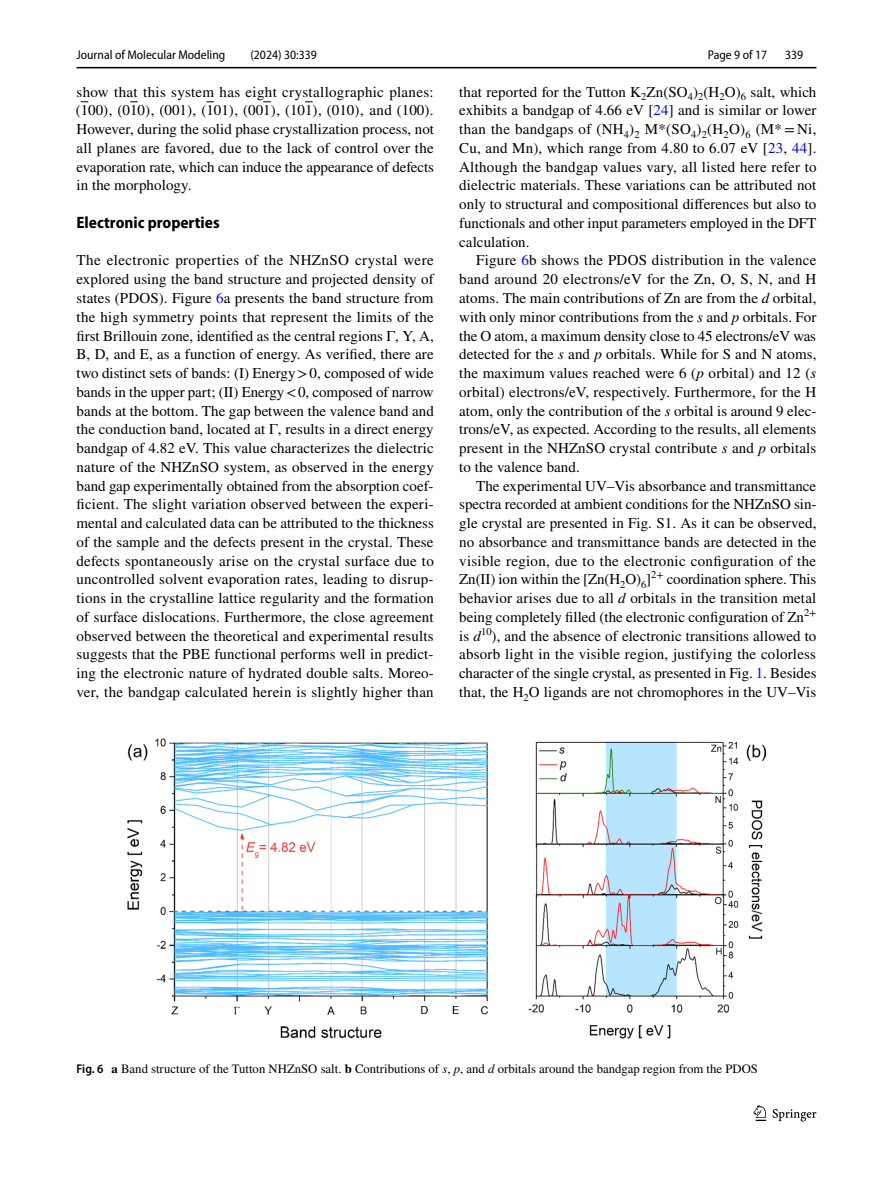
<style>
.page{position:relative;width:893px;height:1187px;background:#fff}
.page>*{position:absolute;margin:0;border:0;box-sizing:border-box;transform-origin:0 0}
.t1{font:700 semi-condensed 16.5px "Myriad Pro";color:#000}
.t2{font:15px/18.8px "STIX";letter-spacing:.005em;color:#000;text-align:justify}
.t3{font:12.75px "STIX";color:#000}
.t4{font:semi-condensed 12.75px "Myriad Pro";color:#000}
.s1{font-family:"STIX Math Regular 8"}
.s2{font-family:"STIX General Regular 24"}
.s3{font-family:"STIX Math Regular 9"}
.s4{font-family:"STIX General Regular 25"}
.s5{font-family:"STIX Math Regular 10"}
.s6{font-family:"STIX General Regular 26"}
.s7{font-family:"STIX Math Regular 11"}
.s8{font-family:"STIX General Regular 27"}
.s9{font-family:"STIX Math Regular 4"}
.s10{font-family:"STIX General Regular 20"}
.s11{font-family:"STIX Math Regular 5"}
.s12{font-family:"STIX General Regular 21"}
.s13{font-family:"STIX Math Regular 6"}
.s14{font-family:"STIX General Regular 22"}
.s15{font-family:"STIX Math Regular 7"}
.s16{font-family:"STIX General Regular 23"}
.s17{color:#00f}
.s18{font-style:italic}
.s19{font-family:"Myriad Pro";font-weight:600;font-stretch:semi-condensed}
.s20{font-weight:700}
</style>
<div class="page">
<hr style="left:77px;top:67px;width:739px;height:1px;background:#000">
<svg style="left:753px;top:1105px;width:13px;height:15px"></svg>
<svg style="left:773px;top:1109px;width:43px;height:12px"></svg>
<img style="left:128px;top:738px;width:637px;height:300px">
<p class="t4" style="left:77px;top:48px;width:150px">Journal of Molecular Modeling</p>
<p class="t4" style="left:250px;top:48px;width:68px">(2024) 30:339</p>
<p class="t4" style="left:708px;top:48px;width:61px">Page 9 of 17</p>
<p class="t4" style="left:785px;top:48px;width:20px">339</p>
<p class="t2" style="left:76px;top:83px;width:360px">show that this system has eight crystallographic planes: <span class="s1">(</span><span class="s2">100</span><span class="s1">)</span>, <span class="s3">(</span><span class="s4">010</span><span class="s3">)</span>, <span class="s5">(</span><span class="s6">001</span><span class="s5">)</span>, <span class="s7">(</span><span class="s8">101</span><span class="s7">)</span>, <span class="s9">(</span><span class="s10">001</span><span class="s9">)</span>, <span class="s11">(</span><span class="s12">101</span><span class="s11">)</span>, <span class="s13">(</span><span class="s14">010</span><span class="s13">)</span>, and <span class="s15">(</span><span class="s16">100</span><span class="s15">)</span>.<br>However, during the solid phase crystallization process, not all planes are favored, due to the lack of control over the evaporation rate, which can induce the appearance of defects in the morphology.</p>
<p class="t1" style="left:77px;top:213px;width:145px">Electronic properties</p>
<p class="t2" style="left:77px;top:252px;width:359px">The electronic properties of the NHZnSO crystal were explored using the band structure and projected density of states (PDOS). Figure <span class="s17">6</span>a presents the band structure from the high symmetry points that represent the limits of the first Brillouin zone, identified as the central regions Γ, Y, A, B, D, and E, as a function of energy. As verified, there are two distinct sets of bands: (I) Energy&gt;0, composed of wide bands in the upper part; (II) Energy&lt;0, composed of narrow bands at the bottom. The gap between the valence band and the conduction band, located at Γ, results in a direct energy bandgap of 4.82 eV. This value characterizes the dielectric nature of the NHZnSO system, as observed in the energy band gap experimentally obtained from the absorption coef&shy;ficient. The slight variation observed between the experi&shy;mental and calculated data can be attributed to the thickness of the sample and the defects present in the crystal. These defects spontaneously arise on the crystal surface due to uncontrolled solvent evaporation rates, leading to disrup&shy;tions in the crystalline lattice regularity and the formation of surface dislocations. Furthermore, the close agreement observed between the theoretical and experimental results suggests that the PBE functional performs well in predict&shy;ing the electronic nature of hydrated double salts. Moreo&shy;ver, the bandgap calculated herein is slightly higher than</p>
<p class="t2" style="left:459px;top:83px;width:359px">that reported for the Tutton K<sub>2</sub>Zn(SO<sub>4</sub>)<sub>2</sub>(H<sub>2</sub>O)<sub>6</sub> salt, which exhibits a bandgap of 4.66 eV [<span class="s17">24</span>] and is similar or lower than the bandgaps of (NH<sub>4</sub>)<sub>2</sub> M*(SO<sub>4</sub>)<sub>2</sub>(H<sub>2</sub>O)<sub>6</sub> (M*= Ni, Cu, and Mn), which range from 4.80 to 6.07 eV [<span class="s17">23</span>, <span class="s17">44</span>].<br>Although the bandgap values vary, all listed here refer to dielectric materials. These variations can be attributed not only to structural and compositional differences but also to functionals and other input parameters employed in the DFT calculation.</p>
<p class="t2" style="left:459px;top:252px;width:359px;text-indent:17px">Figure <span class="s17">6</span>b shows the PDOS distribution in the valence band around 20 electrons/eV for the Zn, O, S, N, and H atoms. The main contributions of Zn are from the <span class="s18">d</span> orbital, with only minor contributions from the <span class="s18">s</span> and <span class="s18">p</span> orbitals. For the O atom, a maximum density close to 45 electrons/eV was detected for the <span class="s18">s</span> and <span class="s18">p</span> orbitals. While for S and N atoms, the maximum values reached were 6 (<span class="s18">p</span> orbital) and 12 (<span class="s18">s </span>orbital) electrons/eV, respectively. Furthermore, for the H atom, only the contribution of the <span class="s18">s</span> orbital is around 9 elec&shy;trons/eV, as expected. According to the results, all elements present in the NHZnSO crystal contribute <span class="s18">s</span> and <span class="s18">p</span> orbitals to the valence band.</p>
<p class="t2" style="left:459px;top:477px;width:359px;text-indent:17px">The experimental UV–Vis absorbance and transmittance spectra recorded at ambient conditions for the NHZnSO sin&shy;gle crystal are presented in Fig. S1. As it can be observed, no absorbance and transmittance bands are detected in the visible region, due to the electronic configuration of the Zn(II) ion within the [Zn(H<sub>2</sub>O)<sub>6</sub>]<sup>2+</sup> coordination sphere. This behavior arises due to all <span class="s18">d</span> orbitals in the transition metal being completely filled (the electronic configuration of Zn<sup>2+ </sup>is <span class="s18">d</span><sup>10</sup>), and the absence of electronic transitions allowed to absorb light in the visible region, justifying the colorless character of the single crystal, as presented in Fig. <span class="s17">1</span>. Besides that, the H<sub>2</sub>O ligands are not chromophores in the UV–Vis</p>
<p class="t3" style="left:77px;top:1060px;width:683px"><span class="s19">Fig. 6</span> <span class="s20">a</span> Band structure of the Tutton NHZnSO salt. <span class="s20">b</span> Contributions of <span class="s18">s</span>, <span class="s18">p</span>, and <span class="s18">d</span> orbitals around the bandgap region from the PDOS</p>
</div>
